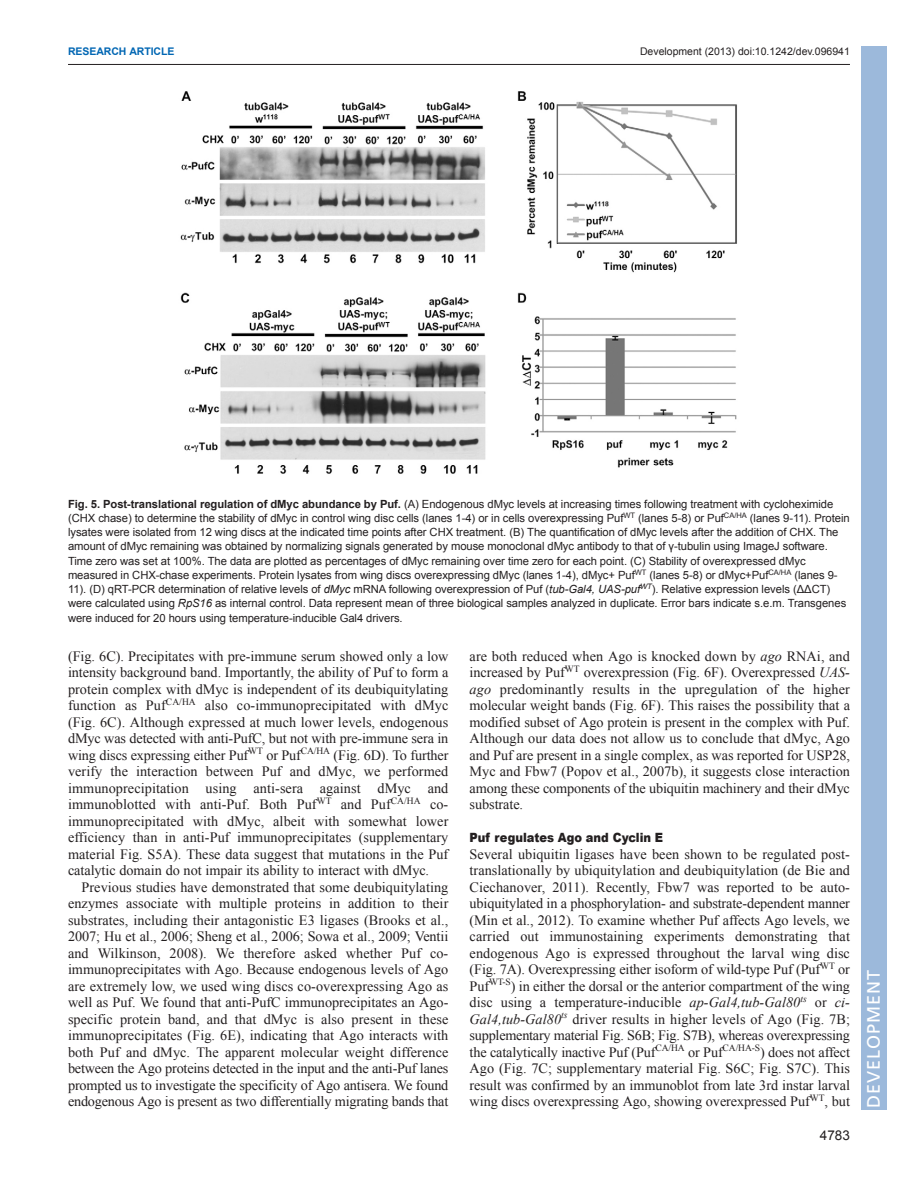
<style>
.page{position:relative;width:918px;height:1188px;background:#fff}
.page>*{position:absolute;margin:0;border:0;box-sizing:border-box;transform-origin:0 0}
.t1{font:18px "Frutiger LT Std";letter-spacing:.055em;color:#fff}
.t2{font:14.25px/16.5px "Times New Roman";letter-spacing:-.005em;color:#231f20;text-align:justify}
.t3{font:13.5px "Arial";color:#231f20}
.t4{font:900 12.75px "Arial";color:#231f20;scale:.9 1}
.t5{font:11.25px/14.2px "Arial";letter-spacing:-.005em;color:#231f20}
.t6{font:10.5px "Arial";color:#231f20}
.t7{font:700 10.5px "Arial";letter-spacing:-.005em;color:#0166b3}
.s1{font-weight:700}
.s2{font-style:italic}
</style>
<div class="page">
<hr style="left:68px;top:64px;width:782px;height:1px;background:#231f20">
<img style="left:180px;top:91px;width:557px;height:383px">
<div style="left:861px;top:46px;width:25px;height:1064px;background:#9cb9db"></div>
<p class="t7" style="left:68px;top:45px;width:108px">RESEARCH ARTICLE</p>
<p class="t6" style="left:640px;top:45px;width:211px">Development (2013) doi:10.1242/dev.096941</p>
<p class="t5" style="left:68px;top:497px;width:783px"><span class="s1">Fig. 5. Post-translational regulation of dMyc abundance by Puf.</span> (A) Endogenous dMyc levels at increasing times following treatment with cycloheximide (CHX chase) to determine the stability of dMyc in control wing disc cells (lanes 1-4) or in cells overexpressing Puf<sup>WT</sup> (lanes 5-8) or Puf<sup>CA/HA</sup> (lanes 9-11). Protein lysates were isolated from 12 wing discs at the indicated time points after CHX treatment. (B) The quantification of dMyc levels after the addition of CHX. The amount of dMyc remaining was obtained by normalizing signals generated by mouse monoclonal dMyc antibody to that of γ-tubulin using ImageJ software.<br>Time zero was set at 100%. The data are plotted as percentages of dMyc remaining over time zero for each point. (C) Stability of overexpressed dMyc measured in CHX-chase experiments. Protein lysates from wing discs overexpressing dMyc (lanes 1-4), dMyc+ Puf<sup>WT</sup> (lanes 5-8) or dMyc+Puf<sup>CA/HA</sup> (lanes 9- 11). (D) qRT-PCR determination of relative levels of <span class="s2">dMyc</span> mRNA following overexpression of Puf (<span class="s2">tub-Gal4, UAS-puf</span><sup>WT</sup>). Relative expression levels (ΔΔCT) were calculated using <span class="s2">RpS16</span> as internal control. Data represent mean of three biological samples analyzed in duplicate. Error bars indicate s.e.m. Transgenes were induced for 20 hours using temperature-inducible Gal4 drivers.</p>
<p class="t2" style="left:68px;top:648px;width:382px">(Fig. 6C). Precipitates with pre-immune serum showed only a low intensity background band. Importantly, the ability of Puf to form a protein complex with dMyc is independent of its deubiquitylating function as Puf<sup>CA/HA</sup> also co-immunoprecipitated with dMyc (Fig. 6C). Although expressed at much lower levels, endogenous dMyc was detected with anti-PufC, but not with pre-immune sera in wing discs expressing either Puf<sup>WT</sup> or Puf<sup>CA/HA</sup> (Fig. 6D). To further verify the interaction between Puf and dMyc, we performed immunoprecipitation using anti-sera against dMyc and immunoblotted with anti-Puf. Both Puf<sup>WT</sup> and Puf<sup>CA/HA</sup> co&shy;immunoprecipitated with dMyc, albeit with somewhat lower efficiency than in anti-Puf immunoprecipitates (supplementary material Fig. S5A). These data suggest that mutations in the Puf catalytic domain do not impair its ability to interact with dMyc.</p>
<p class="t2" style="left:68px;top:879px;width:382px;text-indent:13px">Previous studies have demonstrated that some deubiquitylating enzymes associate with multiple proteins in addition to their substrates, including their antagonistic E3 ligases (Brooks et al., 2007; Hu et al., 2006; Sheng et al., 2006; Sowa et al., 2009; Ventii and Wilkinson, 2008). We therefore asked whether Puf co&shy;immunoprecipitates with Ago. Because endogenous levels of Ago are extremely low, we used wing discs co-overexpressing Ago as well as Puf. We found that anti-PufC immunoprecipitates an Ago&shy;specific protein band, and that dMyc is also present in these immunoprecipitates (Fig. 6E), indicating that Ago interacts with both Puf and dMyc. The apparent molecular weight difference between the Ago proteins detected in the input and the anti-Puf lanes prompted us to investigate the specificity of Ago antisera. We found endogenous Ago is present as two differentially migrating bands that</p>
<p class="t2" style="left:470px;top:648px;width:382px">are both reduced when Ago is knocked down by <span class="s2">ago</span> RNAi, and increased by Puf<sup>WT</sup> overexpression (Fig. 6F). Overexpressed <span class="s2">UAS&shy;ago</span> predominantly results in the upregulation of the higher molecular weight bands (Fig. 6F). This raises the possibility that a modified subset of Ago protein is present in the complex with Puf.<br>Although our data does not allow us to conclude that dMyc, Ago and Puf are present in a single complex, as was reported for USP28, Myc and Fbw7 (Popov et al., 2007b), it suggests close interaction among these components of the ubiquitin machinery and their dMyc substrate.</p>
<p class="t4" style="left:470px;top:828px;width:217px">Puf regulates Ago and Cyclin E</p>
<p class="t2" style="left:470px;top:846px;width:382px">Several ubiquitin ligases have been shown to be regulated post&shy;translationally by ubiquitylation and deubiquitylation (de Bie and Ciechanover, 2011). Recently, Fbw7 was reported to be auto&shy;ubiquitylated in a phosphorylation- and substrate-dependent manner (Min et al., 2012). To examine whether Puf affects Ago levels, we carried out immunostaining experiments demonstrating that endogenous Ago is expressed throughout the larval wing disc (Fig. 7A). Overexpressing either isoform of wild-type Puf (Puf<sup>WT</sup> or Puf<sup>WT-S</sup>) in either the dorsal or the anterior compartment of the wing disc using a temperature-inducible <span class="s2">ap-Gal4,tub-Gal80</span><sup>ts</sup> or <span class="s2">ci-Gal4,tub-Gal80</span><sup>ts</sup> driver results in higher levels of Ago (Fig. 7B; supplementary material Fig. S6B; Fig. S7B), whereas overexpressing the catalytically inactive Puf (Puf<sup>CA/HA</sup> or Puf<sup>CA/HA-S</sup>) does not affect Ago (Fig. 7C; supplementary material Fig. S6C; Fig. S7C). This result was confirmed by an immunoblot from late 3rd instar larval wing discs overexpressing Ago, showing overexpressed Puf<sup>WT</sup>, but</p>
<p class="t3" style="left:820px;top:1128px;width:32px">4783</p>
<p class="t1" style="left:863px;top:1108px;width:140px;rotate:-90deg">DEVELOPMENT</p>
</div>
